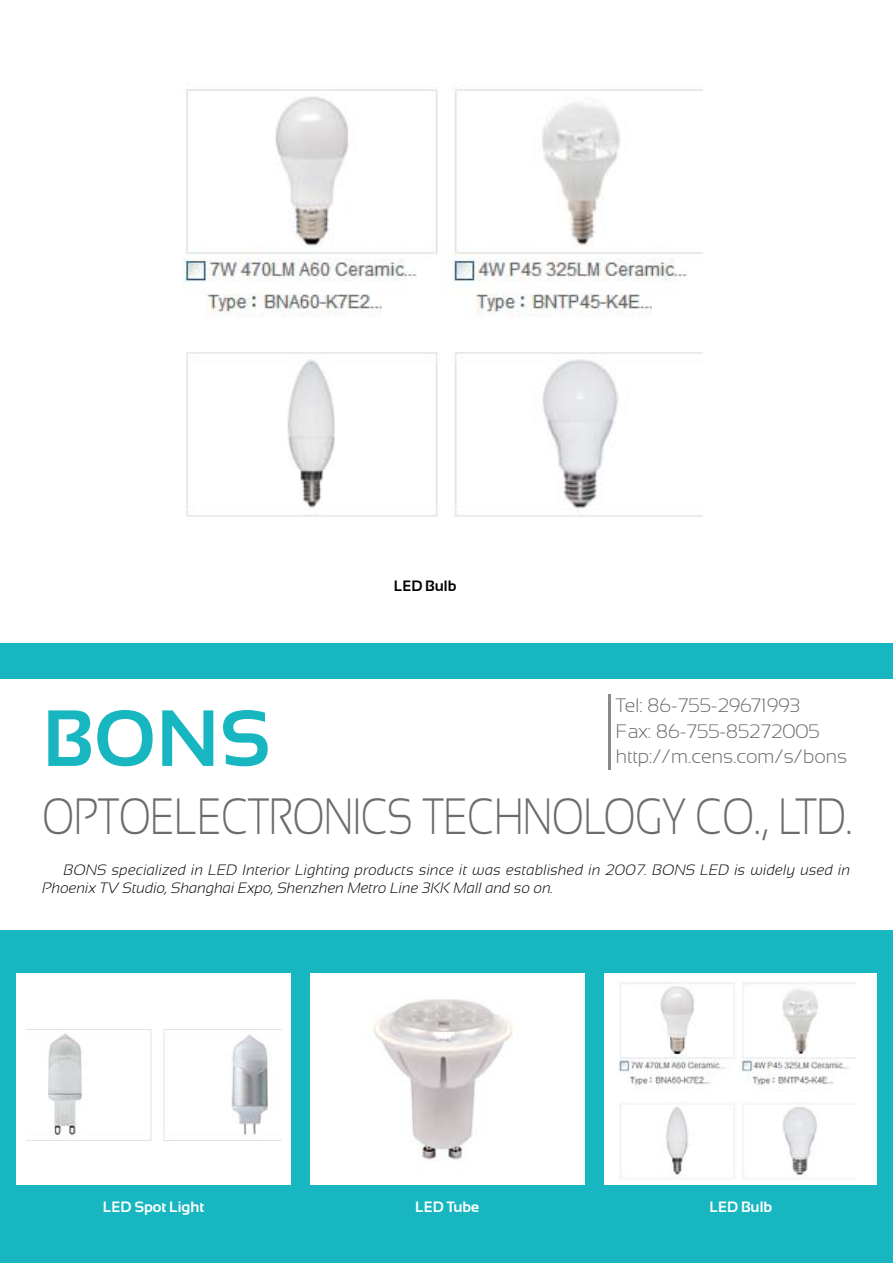
<style>
.page{position:relative;width:893px;height:1263px;background:#fff}
.page>*{position:absolute;margin:0;border:0;box-sizing:border-box;transform-origin:0 0}
.t1{font:700 79.5px "Sansation";color:#17b6c0}
.t2{font:300 51px "Sansation";color:#6d6c6c;scale:.78 1}
.t3{font:300 19.5px/25.5px "Sansation";color:#6d6c6c}
.t4{font:italic 300 15px/18px "Sansation";letter-spacing:.01em;color:#000}
.t5{font:700 15px "Sansation";color:#fff}
.t6{font:700 15px "Sansation";color:#000}
</style>
<div class="page">
<div style="left:0;top:643px;width:893px;height:620px;background:#17b6c0"></div>
<div style="left:0;top:679px;width:893px;height:251px;background:#fff"></div>
<div style="left:17px;top:973px;width:274px;height:212px;background:#fff"></div>
<div style="left:310px;top:973px;width:274px;height:212px;background:#fff"></div>
<div style="left:604px;top:973px;width:272px;height:212px;background:#fff"></div>
<hr style="left:608px;top:694px;width:3px;height:76px;background:#86888a">
<img style="left:182px;top:82px;width:521px;height:435px">
<img style="left:618px;top:982px;width:238px;height:197px">
<img style="left:27px;top:1029px;width:255px;height:112px">
<img style="left:374px;top:999px;width:139px;height:161px">
<p class="t6" style="left:394px;top:577px;width:64px">LED Bulb</p>
<h3 class="t3" style="left:616px;top:693px;width:233px">Tel: 86-755-29671993<br>Fax: 86-755-85272005 http://m.cens.com/s/bons</h3>
<h1 class="t1" style="left:43px;top:694px;width:229px">Bons</h1>
<h2 class="t2" style="left:43px;top:788px;width:1040px">Optoelectronics Technology Co., Ltd.</h2>
<p class="t4" style="left:43px;top:861px;width:809px;text-indent:21px">BONS specialized in LED Interior Lighting products since it was established in 2007. BONS LED is widely used in<br>Phoenix TV Studio, Shanghai Expo, Shenzhen Metro Line 3KK Mall and so on.</p>
<p class="t5" style="left:103px;top:1199px;width:103px">LED Spot Light</p>
<p class="t5" style="left:415px;top:1199px;width:66px">LED Tube</p>
<p class="t5" style="left:709px;top:1199px;width:64px">LED Bulb</p>
</div>
